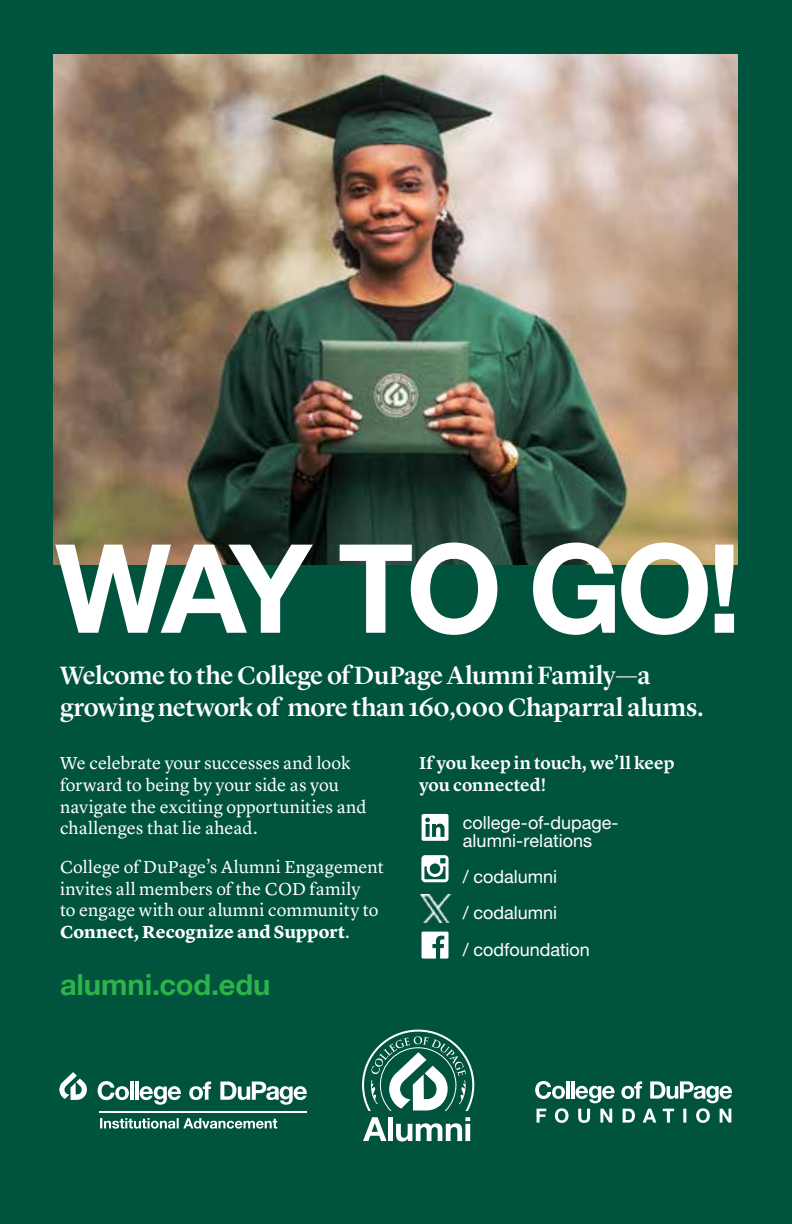
<style>
.page{position:relative;width:792px;height:1224px;background:#00533d}
.page>*{position:absolute;margin:0;border:0;box-sizing:border-box;transform-origin:0 0}
.t1{font:700 123.4px "Helvetica Neue LT Pro";letter-spacing:-.07em;color:#fff}
.t2{font:700 29.2px "Helvetica Neue LT Pro";letter-spacing:-.005em;color:#2db34a}
.t3{font:500 26px/32px "Lyon Display";letter-spacing:-.015em;color:#fff}
.t4{font:18px/21.6px "Lyon Text";letter-spacing:.01em;color:#fff}
.t5{font:18px/17.6px "Helvetica Neue LT Pro";color:#fff}
.t6{font:600 18px/21.8px "Lyon Text";color:#fff}
.s1{font-weight:700}
</style>
<div class="page">
<img style="left:54px;top:54px;width:684px;height:511px">
<svg style="left:535px;top:1081px;width:197px;height:42px"></svg>
<svg style="left:421px;top:855px;width:28px;height:27px"></svg>
<img style="left:420px;top:894px;width:31px;height:28px">
<svg style="left:422px;top:932px;width:27px;height:27px"></svg>
<svg style="left:422px;top:814px;width:27px;height:27px"></svg>
<svg style="left:363px;top:1117px;width:24px;height:24px"></svg>
<div style="left:388px;top:1117px;width:5px;height:24px;background:#fff"></div>
<svg style="left:396px;top:1117px;width:74px;height:25px"></svg>
<svg style="left:362px;top:1030px;width:112px;height:81px"></svg>
<svg style="left:100px;top:1118px;width:177px;height:11px"></svg>
<svg style="left:59px;top:1072px;width:28px;height:28px"></svg>
<svg style="left:98px;top:1081px;width:31px;height:19px"></svg>
<hr style="left:130px;top:1082px;width:4px;height:18px;background:#fff">
<hr style="left:135px;top:1082px;width:4px;height:18px;background:#fff">
<svg style="left:140px;top:1086px;width:41px;height:19px"></svg>
<svg style="left:189px;top:1082px;width:22px;height:18px"></svg>
<svg style="left:220px;top:1082px;width:87px;height:23px"></svg>
<hr style="left:99px;top:1111px;width:207px;height:1px;background:#fff">
<p class="t1" style="left:55px;top:513px;width:688px">WAY TO GO!</p>
<p class="t3" style="left:60px;top:657px;width:645px">Welcome to the College of DuPage Alumni Family—a growing network of more than 160,000 Chaparral alums.</p>
<p class="t4" style="left:60px;top:751px;width:308px">We celebrate your successes and look forward to being by your side as you navigate the exciting opportunities and challenges that lie ahead.</p>
<p class="t4" style="left:60px;top:855px;width:325px">College of DuPage’s Alumni Engagement invites all members of the COD family<br>to engage with our alumni community to <span class="s1">Connect, Recognize and Support</span>.</p>
<p class="t2" style="left:60px;top:967px;width:212px">alumni.cod.edu</p>
<p class="t6" style="left:419px;top:751px;width:257px">If you keep in touch, we’ll keep you connected!</p>
<p class="t5" style="left:463px;top:813px;width:157px">college-of-dupage&shy;alumni-relations</p>
<p class="t5" style="left:463px;top:867px;width:96px">/ codalumni</p>
<p class="t5" style="left:463px;top:904px;width:96px">/ codalumni</p>
<p class="t5" style="left:463px;top:940px;width:129px">/ codfoundation</p>
</div>
